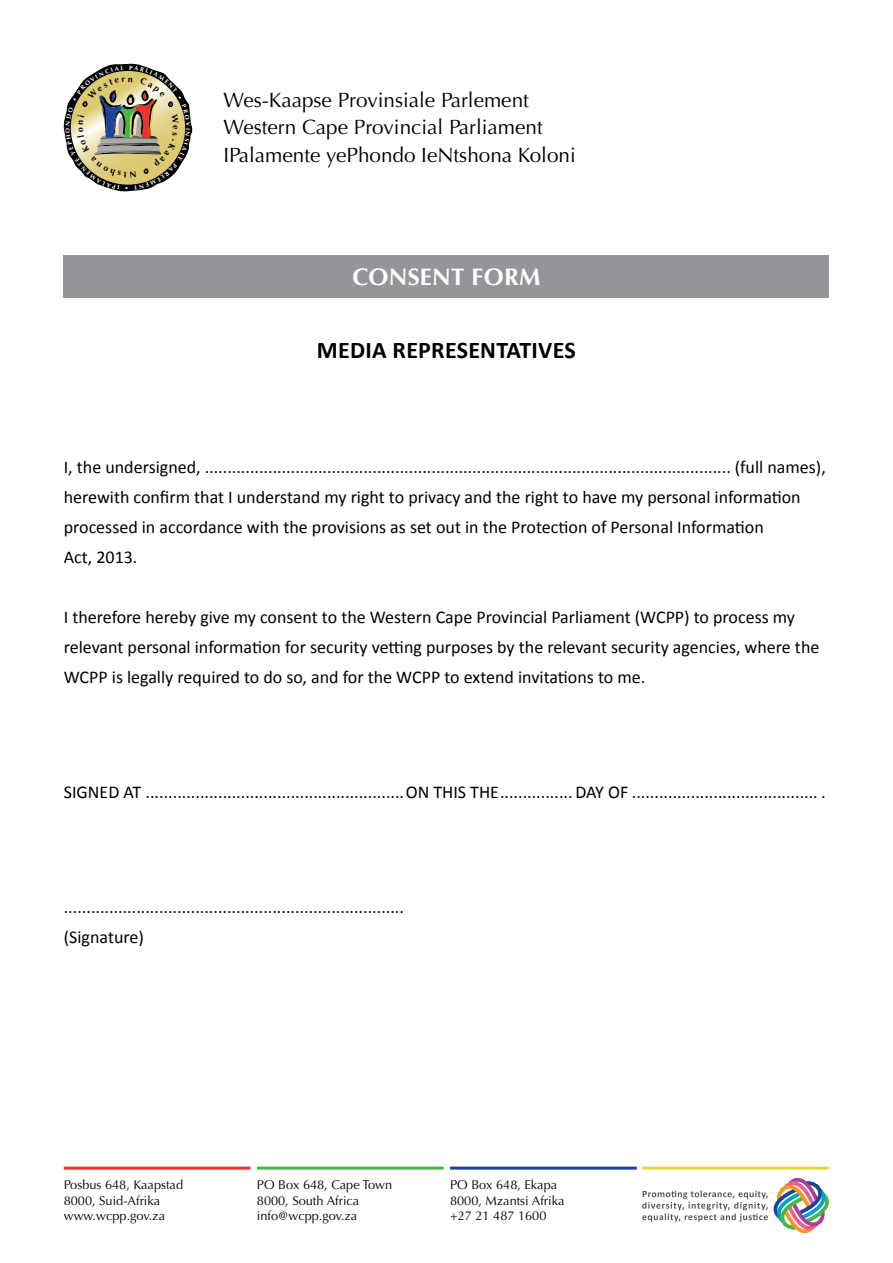
<style>
.page{position:relative;width:893px;height:1263px;background:#fff}
.page>*{position:absolute;margin:0;border:0;box-sizing:border-box;transform-origin:0 0}
.t1{font:700 24px "Calibri";letter-spacing:.01em;color:#000}
.t2{font:700 24px "Optima";letter-spacing:.01em;color:#fff}
.t3{font:20.7px/27.3px "Optima";color:#000}
.t4{font:18px/30px "Calibri";color:#000}
.t5{font:12.75px/15.8px "Optima";color:#000}
</style>
<div class="page">
<hr style="left:64px;top:1166px;width:187px;height:3px;background:#ee312a">
<hr style="left:257px;top:1166px;width:187px;height:3px;background:#48b749">
<hr style="left:450px;top:1166px;width:187px;height:3px;background:#19459d">
<hr style="left:642px;top:1166px;width:187px;height:3px;background:#e7d83a">
<svg style="left:642px;top:1168px;width:187px;height:66px"></svg>
<div style="left:64px;top:255px;width:765px;height:43px;background:#939598"></div>
<svg style="left:64px;top:64px;width:129px;height:128px"></svg>
<p class="t3" style="left:223px;top:87px;width:354px">Wes-Kaapse Provinsiale Parlement<br>Western Cape Provincial Parliament<br>IPalamente yePhondo IeNtshona Koloni</p>
<h1 class="t2" style="left:352px;top:263px;width:189px">CONSENT FORM</h1>
<h1 class="t1" style="left:317px;top:335px;width:260px">MEDIA REPRESENTATIVES</h1>
<p class="t4" style="left:64px;top:451px;width:763px">I, the undersigned, .................................................................................................................... (full names), herewith confirm that I understand my right to privacy and the right to have my personal information processed in accordance with the provisions as set out in the Protection of Personal Information<br>Act, 2013.</p>
<p class="t4" style="left:64px;top:601px;width:757px">I therefore hereby give my consent to the Western Cape Provincial Parliament (WCPP) to process my relevant personal information for security vetting purposes by the relevant security agencies, where the<br>WCPP is legally required to do so, and for the WCPP to extend invitations to me.</p>
<p class="t4" style="left:64px;top:776px;width:763px">SIGNED AT .........................................................ON THIS THE................DAY OF ......................................... .</p>
<p class="t4" style="left:64px;top:891px;width:342px">........................................................................... (Signature)</p>
<p class="t5" style="left:64px;top:1177px;width:121px">Posbus 648, Kaapstad<br>8000, Suid-Afrika www.wcpp.gov.za</p>
<p class="t5" style="left:257px;top:1177px;width:137px">PO Box 648, Cape Town<br>8000, South Africa info@wcpp.gov.za</p>
<p class="t5" style="left:450px;top:1177px;width:116px">PO Box 648, Ekapa<br>8000, Mzantsi Afrika +27 21 487 1600</p>
</div>
